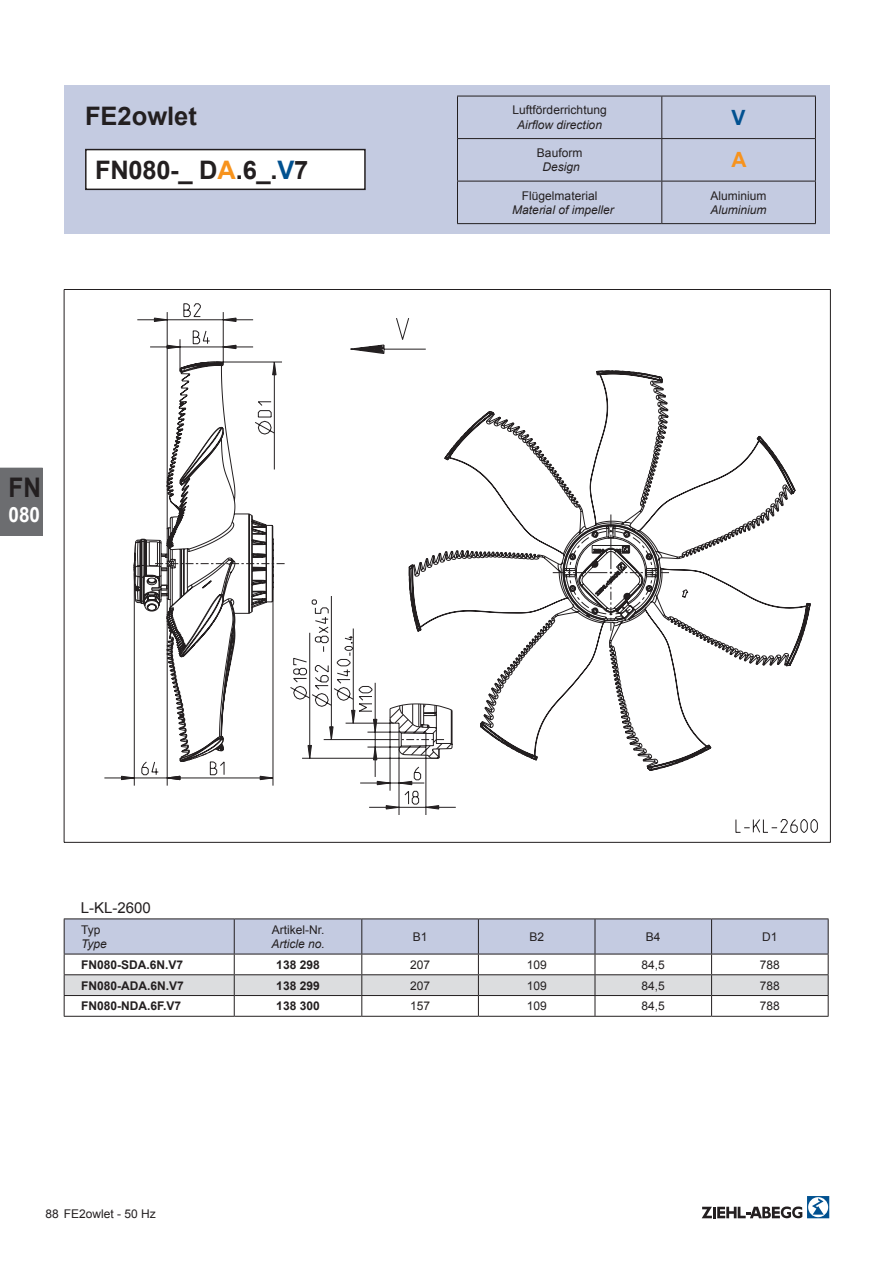
<style>
.page{position:relative;width:893px;height:1263px;background:#fff}
.page>*{position:absolute;margin:0;border:0;box-sizing:border-box;transform-origin:0 0}
.t1{font:700 27px "Arial";color:#231f20;scale:.9 1}
.t2{font:700 25.5px "Arial";color:#231f20}
.t3{font:700 21px "Arial";color:#fff;scale:.9 1}
.t4{font:700 21px "Arial";color:#015190}
.t5{font:700 21px "Arial";color:#f7931d}
.t6{font:15px "Arial";color:#231f20}
.t7{font:12px/14.4px "Arial";color:#231f20}
.t8{font:700 12px "Arial";color:#231f20}
.t9{font:italic 12px/14.4px "Arial";color:#231f20}
.s1{font-style:italic}
.s2{font-style:normal}
.s3{color:#f7931d}
.s4{color:#015190}
</style>
<div class="page">
<div style="left:0;top:468px;width:43px;height:68px;background:#6c6d70"></div>
<svg style="left:702px;top:1196px;width:127px;height:22px"></svg>
<hr style="left:64px;top:918px;width:170px;height:1px;background:#231f20">
<hr style="left:234px;top:918px;width:128px;height:1px;background:#231f20">
<hr style="left:362px;top:918px;width:116px;height:1px;background:#231f20">
<hr style="left:478px;top:918px;width:117px;height:1px;background:#231f20">
<hr style="left:595px;top:918px;width:117px;height:1px;background:#231f20">
<hr style="left:712px;top:918px;width:116px;height:1px;background:#231f20">
<svg style="left:64px;top:919px;width:765px;height:97px"></svg>
<hr style="left:64px;top:1016px;width:170px;height:1px;background:#231f20">
<hr style="left:234px;top:1016px;width:128px;height:1px;background:#231f20">
<hr style="left:362px;top:1016px;width:116px;height:1px;background:#231f20">
<hr style="left:478px;top:1016px;width:117px;height:1px;background:#231f20">
<hr style="left:595px;top:1016px;width:117px;height:1px;background:#231f20">
<hr style="left:712px;top:1016px;width:116px;height:1px;background:#231f20">
<svg style="left:64px;top:289px;width:767px;height:554px"></svg>
<div style="left:64px;top:85px;width:765px;height:149px;background:#c4cbe1"></div>
<div style="left:86px;top:150px;width:279px;height:39px;background:#fff"></div>
<div style="left:85px;top:149px;width:281px;height:41px;border:2px solid #231f20"></div>
<hr style="left:457px;top:96px;width:205px;height:1px;background:#231f20">
<hr style="left:457px;top:96px;width:1px;height:42px;background:#231f20">
<hr style="left:662px;top:96px;width:154px;height:1px;background:#231f20">
<hr style="left:661px;top:96px;width:1px;height:42px;background:#231f20">
<hr style="left:815px;top:96px;width:1px;height:42px;background:#231f20">
<hr style="left:457px;top:138px;width:205px;height:1px;background:#231f20">
<hr style="left:457px;top:139px;width:1px;height:42px;background:#231f20">
<hr style="left:662px;top:138px;width:154px;height:1px;background:#231f20">
<hr style="left:661px;top:139px;width:1px;height:42px;background:#231f20">
<hr style="left:815px;top:139px;width:1px;height:42px;background:#231f20">
<hr style="left:457px;top:181px;width:205px;height:1px;background:#231f20">
<hr style="left:457px;top:181px;width:1px;height:42px;background:#231f20">
<hr style="left:662px;top:181px;width:154px;height:1px;background:#231f20">
<hr style="left:661px;top:181px;width:1px;height:42px;background:#231f20">
<hr style="left:815px;top:181px;width:1px;height:42px;background:#231f20">
<hr style="left:457px;top:223px;width:205px;height:1px;background:#231f20">
<hr style="left:662px;top:223px;width:154px;height:1px;background:#231f20">
<p class="t2" style="left:85px;top:99px;width:113px">FE2owlet</p>
<p class="t7" style="left:513px;top:103px;width:96px;text-align:center">Luftförderrichtung<br><span class="s1">Airflow direction</span></p>
<p class="t4" style="left:732px;top:104px;width:16px">V</p>
<p class="t7" style="left:537px;top:146px;width:47px;text-align:center">Bauform<br><span class="s1">Design</span></p>
<p class="t5" style="left:731px;top:146px;width:17px">A</p>
<p class="t9" style="left:512px;top:188px;width:103px;text-align:center"><span class="s2">Flügelmaterial<br></span>Material of impeller</p>
<p class="t7" style="left:711px;top:188px;width:58px">Aluminium<br><span class="s1">Aluminium</span></p>
<p class="t2" style="left:95px;top:153px;width:215px">FN080-_ D<span class="s3">A</span>.6_.<span class="s4">V</span>7</p>
<p class="t1" style="left:9px;top:469px;width:37px">FN</p>
<p class="t3" style="left:9px;top:501px;width:37px">080</p>
<p class="t6" style="left:81px;top:898px;width:72px">L-KL-2600</p>
<p class="t9" style="left:81px;top:922px;width:27px"><span class="s2">Typ<br></span>Type</p>
<p class="t7" style="left:271px;top:922px;width:55px">Artikel-Nr.<br><span class="s1">Article no.</span></p>
<p class="t7" style="left:413px;top:929px;width:16px">B1</p>
<p class="t7" style="left:529px;top:929px;width:16px">B2</p>
<p class="t7" style="left:646px;top:929px;width:16px">B4</p>
<p class="t7" style="left:762px;top:929px;width:17px">D1</p>
<p class="t8" style="left:81px;top:957px;width:104px">FN080-SDA.6N.V7</p>
<p class="t8" style="left:276px;top:957px;width:45px">138 298</p>
<p class="t7" style="left:410px;top:957px;width:22px">207</p>
<p class="t7" style="left:527px;top:957px;width:22px">109</p>
<p class="t7" style="left:642px;top:957px;width:25px">84,5</p>
<p class="t7" style="left:760px;top:957px;width:22px">788</p>
<p class="t8" style="left:81px;top:977px;width:104px">FN080-ADA.6N.V7</p>
<p class="t8" style="left:276px;top:977px;width:45px">138 299</p>
<p class="t7" style="left:410px;top:978px;width:22px">207</p>
<p class="t7" style="left:527px;top:978px;width:22px">109</p>
<p class="t7" style="left:642px;top:978px;width:25px">84,5</p>
<p class="t7" style="left:760px;top:978px;width:22px">788</p>
<p class="t8" style="left:81px;top:998px;width:102px">FN080-NDA.6F.V7</p>
<p class="t8" style="left:276px;top:998px;width:45px">138 300</p>
<p class="t7" style="left:410px;top:999px;width:22px">157</p>
<p class="t7" style="left:527px;top:999px;width:22px">109</p>
<p class="t7" style="left:642px;top:999px;width:25px">84,5</p>
<p class="t7" style="left:760px;top:999px;width:22px">788</p>
<p class="t7" style="left:46px;top:1207px;width:112px">88 FE2owlet - 50 Hz</p>
</div>
